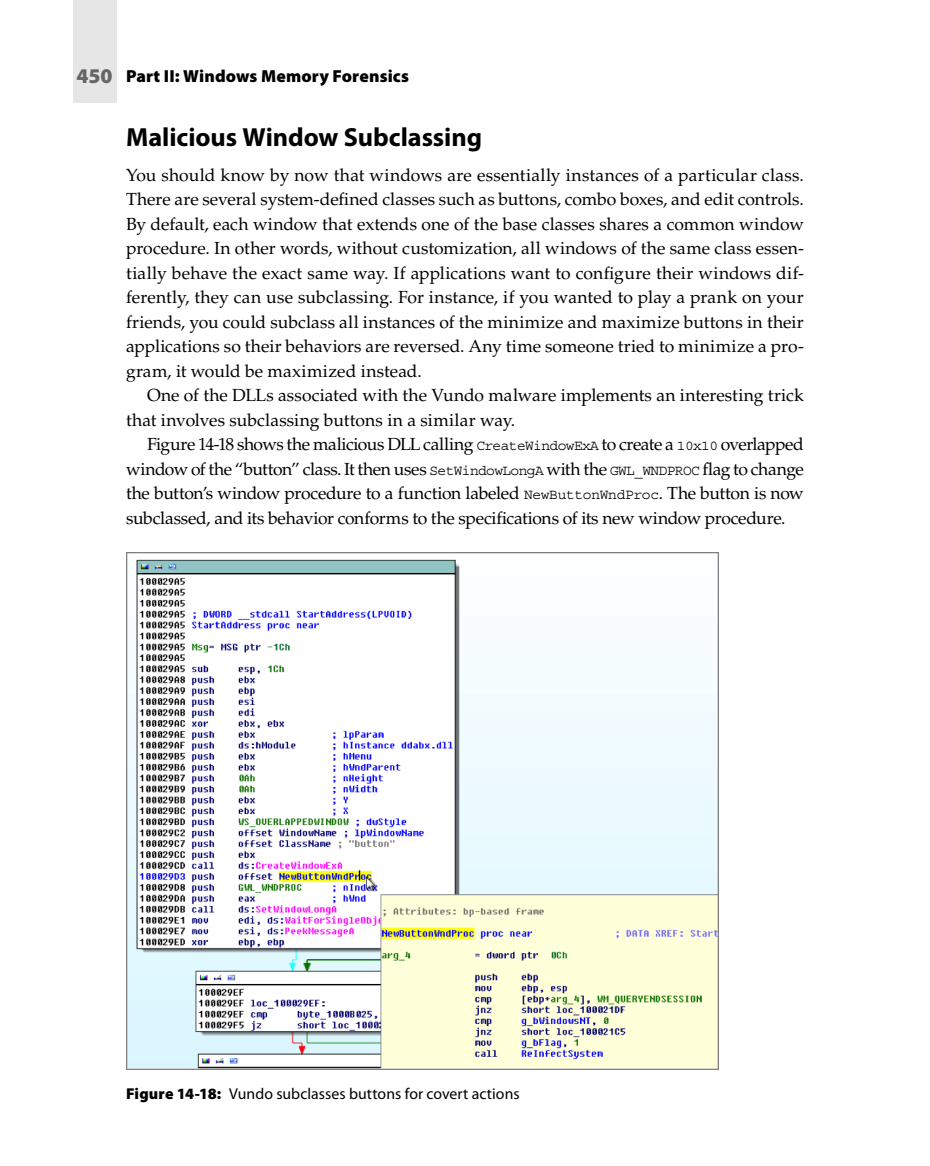
<style>
.page{position:relative;width:930px;height:1166px;background:#fff}
.page>*{position:absolute;margin:0;border:0;box-sizing:border-box;transform-origin:0 0}
.t1{font:700 26.25px "Myriad Pro";letter-spacing:-.005em;color:#000}
.t2{font:17.5px/24.5px "Palatino LT Std";color:#000;text-align:justify}
.t3{font:900 17.5px "Myriad Pro";letter-spacing:.005em;color:#000}
.t4{font:15.75px "Myriad Pro";letter-spacing:.005em;color:#000}
.s1{font-size:21px;color:#666}
.s2{font-family:"Courier Std";font-size:14.35px}
.s3{font-weight:900}
</style>
<div class="page">
<div style="left:73px;top:0;width:43px;height:103px;background:#e6e6e6"></div>
<img style="left:126px;top:552px;width:592px;height:517px">
<p class="t3" style="left:77px;top:64px;width:334px"><span class="s1">450</span> Part II: Windows Memory Forensics</p>
<h1 class="t1" style="left:126px;top:122px;width:357px">Malicious Window Subclassing</h1>
<p class="t2" style="left:126px;top:163px;width:679px">You should know by now that windows are essentially instances of a particular class.<br>There are several system-defined classes such as buttons, combo boxes, and edit controls.<br>By default, each window that extends one of the base classes shares a common window procedure. In other words, without customization, all windows of the same class essen&shy;tially behave the exact same way. If applications want to configure their windows dif&shy;ferently, they can use subclassing. For instance, if you wanted to play a prank on your friends, you could subclass all instances of the minimize and maximize buttons in their applications so their behaviors are reversed. Any time someone tried to minimize a pro&shy;gram, it would be maximized instead.</p>
<p class="t2" style="left:126px;top:383px;width:679px;text-indent:21px">One of the DLLs associated with the Vundo malware implements an interesting trick that involves subclassing buttons in a similar way.</p>
<p class="t2" style="left:126px;top:432px;width:679px;text-indent:21px">Figure 14-18 shows the malicious DLL calling <span class="s2">CreateWindowExA</span> to create a <span class="s2">10x10</span> overlapped window of the “button” class. It then uses <span class="s2">SetWindowLongA</span> with the <span class="s2">GWL_WNDPROC</span> flag to change the button’s window procedure to a function labeled <span class="s2">NewButtonWndProc</span>. The button is now subclassed, and its behavior conforms to the specifications of its new window procedure.</p>
<p class="t4" style="left:126px;top:1085px;width:395px"><span class="s3">Figure 14-18:</span> Vundo subclasses buttons for covert actions</p>
</div>
